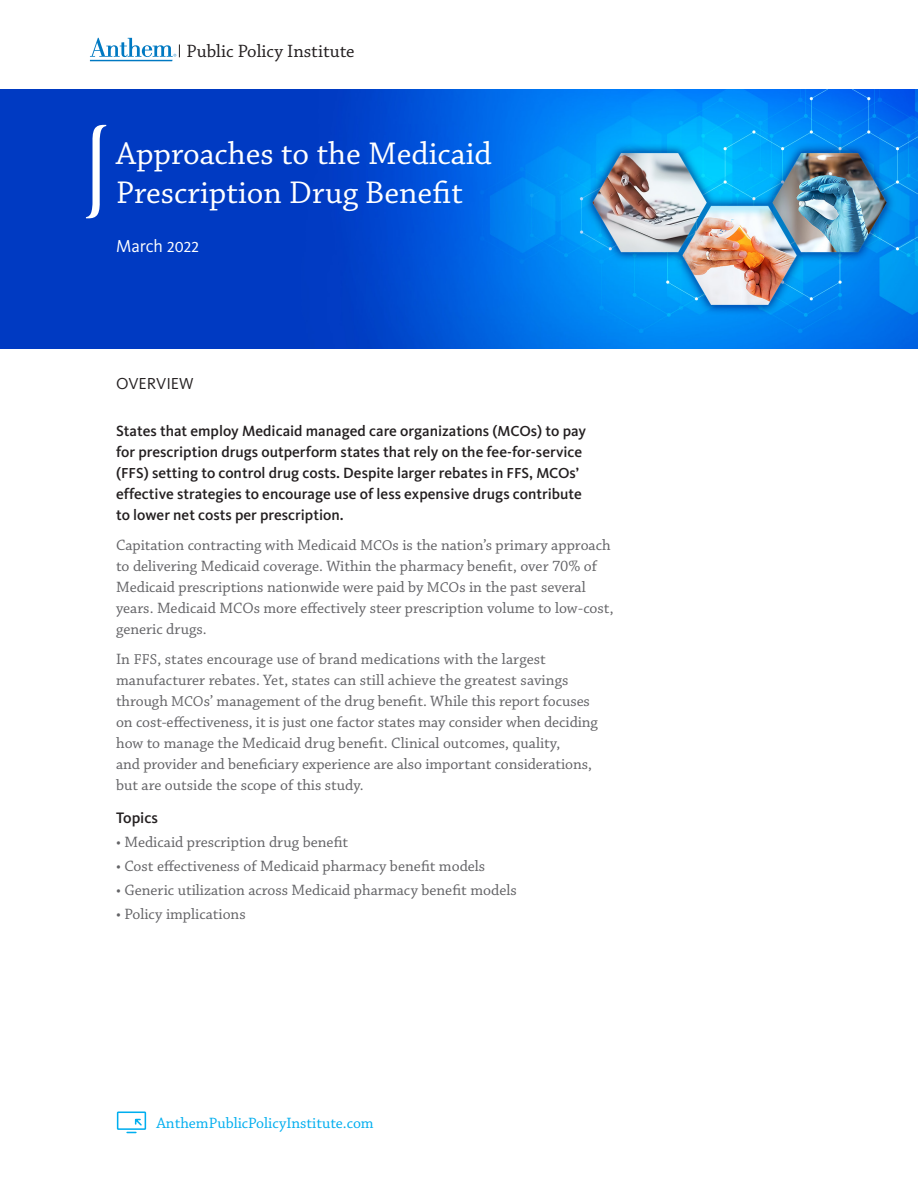
<style>
.page{position:relative;width:918px;height:1188px;background:#fff}
.page>*{position:absolute;margin:0;border:0;box-sizing:border-box;transform-origin:0 0}
.t1{font:33px/39px "Chaparral Pro";color:#fff}
.t2{font:18.75px "Chaparral Pro";color:#231f20}
.t3{font:18px "Kievit";letter-spacing:-.01em;color:#fff}
.t4{font:16.5px "Kievit";color:#231f20}
.Text{font:15.75px/21px "Chaparral Pro";color:#636366}
.bullet_style{font:15.75px "Chaparral Pro";color:#636366}
.t5{font:15.75px "Chaparral Pro";color:#00aeef}
.t6{font:500 15.75px "Kievit";color:#231f20}
.Intro{font:500 15.3px/21px "Kievit";color:#231f20}
.s1{font-family:"Kievit Book SC";font-size:15px}
.s2{font-size:15px}
</style>
<div class="page">
<svg style="left:116px;top:1111px;width:31px;height:23px"></svg>
<svg style="left:90px;top:38px;width:90px;height:23px"></svg>
<img style="left:0;top:89px;width:918px;height:259px">
<svg style="left:86px;top:125px;width:20px;height:93px"></svg>
<p class="t2" style="left:187px;top:41px;width:170px">Public Policy Institute</p>
<p class="t1" style="left:116px;top:135px;width:377px">Approaches to the Medicaid<br>Prescription Drug Benefit</p>
<p class="t3" style="left:116px;top:236px;width:84px">March <span class="s1">2022</span></p>
<p class="t4" style="left:116px;top:374px;width:79px">OVERVIEW</p>
<p class="Intro" style="left:116px;top:420px;width:472px">States that employ Medicaid managed care organizations (<span class="s2">MCO</span>s) to pay for prescription drugs outperform states that rely on the fee-for-service (<span class="s2">FFS</span>) setting to control drug costs. Despite larger rebates in <span class="s2">FFS</span>, <span class="s2">MCO</span>s’ effective strategies to encourage use of less expensive drugs contribute to lower net costs per prescription.</p>
<p class="Text" style="left:116px;top:535px;width:499px">Capitation contracting with Medicaid <span class="s2">MCO</span>s is the nation’s primary approach to delivering Medicaid coverage. Within the pharmacy benefit, over 70% of Medicaid prescriptions nationwide were paid by <span class="s2">MCO</span>s in the past several years. Medicaid MCOs more effectively steer prescription volume to low-cost, generic drugs.</p>
<p class="Text" style="left:116px;top:649px;width:483px">In <span class="s2">FFS</span>, states encourage use of brand medications with the largest manufacturer rebates. Yet, states can still achieve the greatest savings through <span class="s2">MCO</span>s’ management of the drug benefit. While this report focuses on cost-effectiveness, it is just one factor states may consider when deciding how to manage the Medicaid drug benefit. Clinical outcomes, quality,<br>and provider and beneficiary experience are also important considerations, but are outside the scope of this study.</p>
<p class="t6" style="left:116px;top:808px;width:44px">Topics</p>
<p class="bullet_style" style="left:116px;top:833px;width:234px">• Medicaid prescription drug benefit</p>
<p class="bullet_style" style="left:116px;top:857px;width:371px">• Cost effectiveness of Medicaid pharmacy benefit models</p>
<p class="bullet_style" style="left:116px;top:881px;width:402px">• Generic utilization across Medicaid pharmacy benefit models</p>
<p class="bullet_style" style="left:116px;top:905px;width:131px">• Policy implications</p>
<p class="t5" style="left:156px;top:1114px;width:219px">AnthemPublicPolicyInstitute.com</p>
</div>
